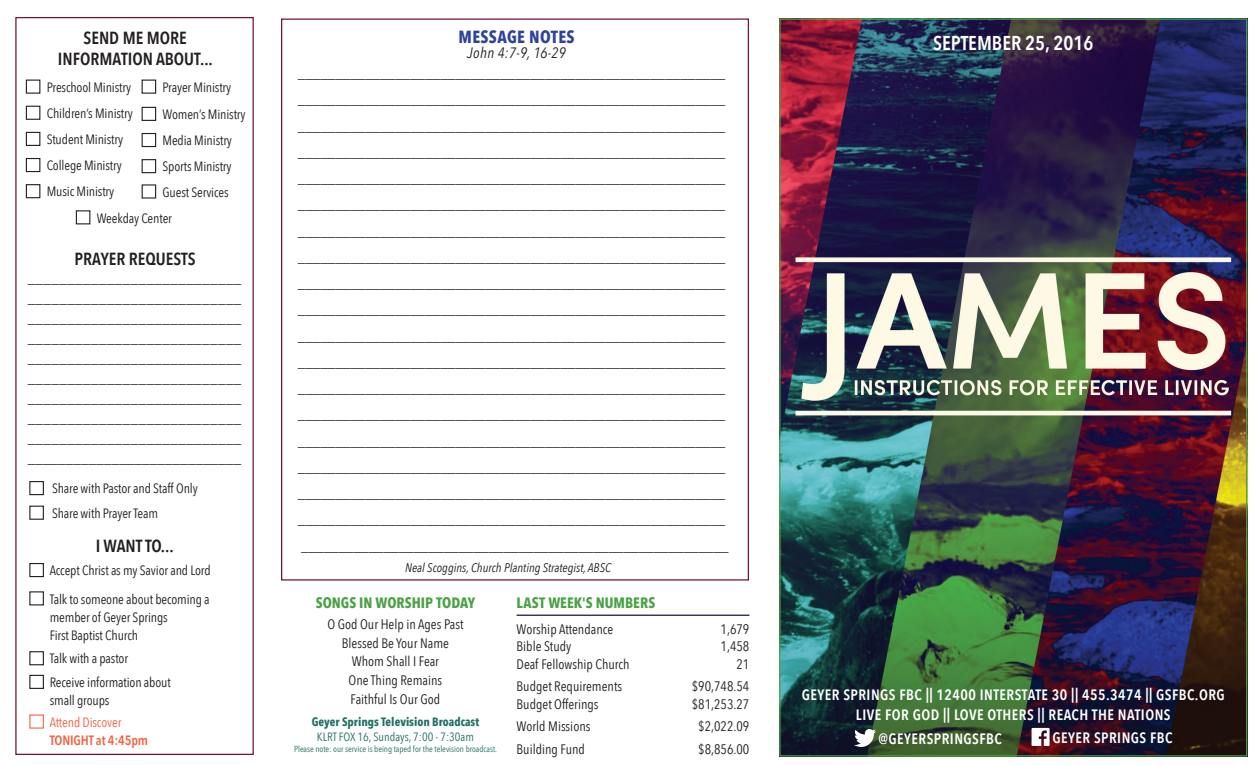
<style>
.page{position:relative;width:1260px;height:765px;background:#fff}
.page>*{position:absolute;margin:0;border:0;box-sizing:border-box;transform-origin:0 0}
.t1{font:600 20px "Avenir Next Condensed";color:#fff}
.t2{font:600 17.5px/21px "Avenir Next Condensed";color:#231f20;text-align:center}
.t3{font:700 17.5px "Avenir Next Condensed";letter-spacing:.02em;color:#2f439b}
.t4{font:300 condensed 15px/26.2px "Univers LT Std";color:#231f20;text-align:justify}
.t5{font:600 15px/20px "Avenir Next Condensed";letter-spacing:.03em;color:#fff;text-align:center}
.t6{font:700 15px "Avenir Next Condensed";color:#4aa246}
.t7{font:italic 15px "Avenir Next Condensed";letter-spacing:.02em;color:#231f20}
.t8{font:13.75px/18.8px "Avenir Next Condensed";color:#231f20;text-align:center}
.t9{font:13.5px/18px "Avenir Next Condensed";letter-spacing:-.01em;color:#231f20}
.t10{font:600 13.5px "Avenir Next Condensed";letter-spacing:-.01em;color:#f06543}
.t11{font:13.5px "Avenir Next Condensed";letter-spacing:-.01em;color:#f06543}
.t12{font:italic 12.5px "Avenir Next Condensed";color:#231f20}
.t13{font:700 12px "Avenir Next Condensed";color:#227163}
.t14{font:12px "Avenir Next Condensed";color:#227163}
.t15{font:8.75px "Avenir Next Condensed";color:#227163}
</style>
<div class="page">
<hr style="left:517px;top:615px;width:232px;height:1px;background:#1c0f46">
<div style="left:281px;top:18px;width:468px;height:563px;background:#fff;border:1px solid #731236"></div>
<div style="left:15px;top:17px;width:239px;height:738px;border:1px solid #731236"></div>
<div style="left:142px;top:107px;width:14px;height:14px;border:1px solid #231f20"></div>
<div style="left:26px;top:184px;width:14px;height:14px;border:1px solid #231f20"></div>
<div style="left:142px;top:80px;width:14px;height:14px;border:1px solid #231f20"></div>
<div style="left:142px;top:133px;width:14px;height:14px;border:1px solid #231f20"></div>
<div style="left:76px;top:210px;width:14px;height:14px;border:1px solid #231f20"></div>
<div style="left:26px;top:132px;width:14px;height:14px;border:1px solid #231f20"></div>
<div style="left:26px;top:158px;width:14px;height:14px;border:1px solid #231f20"></div>
<div style="left:26px;top:106px;width:14px;height:14px;border:1px solid #231f20"></div>
<div style="left:26px;top:80px;width:14px;height:14px;border:1px solid #231f20"></div>
<div style="left:142px;top:159px;width:14px;height:14px;border:1px solid #231f20"></div>
<div style="left:29px;top:481px;width:15px;height:14px;border:1px solid #231f20"></div>
<div style="left:29px;top:506px;width:15px;height:14px;border:1px solid #231f20"></div>
<div style="left:29px;top:563px;width:15px;height:14px;border:1px solid #231f20"></div>
<div style="left:29px;top:651px;width:15px;height:14px;border:1px solid #231f20"></div>
<div style="left:29px;top:591px;width:15px;height:14px;border:1px solid #231f20"></div>
<div style="left:29px;top:675px;width:15px;height:14px;border:1px solid #231f20"></div>
<img style="left:781px;top:20px;width:464px;height:734px">
<svg style="left:854px;top:729px;width:22px;height:18px"></svg>
<svg style="left:1032px;top:728px;width:18px;height:18px"></svg>
<div style="left:29px;top:714px;width:15px;height:15px;border:1px solid #ee6649"></div>
<p class="t2" style="left:58px;top:27px;width:156px">SEND ME MORE<br>INFORMATION ABOUT...</p>
<p class="t9" style="left:47px;top:77px;width:86px">Preschool Ministry</p>
<p class="t9" style="left:47px;top:104px;width:88px">Children’s Ministry</p>
<p class="t9" style="left:47px;top:126px;width:78px;line-height:26.1px">Student Ministry<br>College Ministry</p>
<p class="t9" style="left:163px;top:77px;width:70px">Prayer Ministry</p>
<p class="t9" style="left:163px;top:131px;width:71px">Media Ministry</p>
<p class="t9" style="left:163px;top:105px;width:85px">Women’s Ministry</p>
<p class="t9" style="left:163px;top:157px;width:71px">Sports Ministry</p>
<p class="t9" style="left:47px;top:182px;width:69px">Music Ministry</p>
<p class="t9" style="left:163px;top:182px;width:68px">Guest Services</p>
<p class="t9" style="left:97px;top:208px;width:77px">Weekday Center</p>
<p class="t2" style="left:75px;top:248px;width:123px">PRAYER REQUESTS</p>
<p class="t4" style="left:28px;top:268px;width:215px;line-height:20px">___________________________ ___________________________ ___________________________ ___________________________ ___________________________ ___________________________ ___________________________ ___________________________ ___________________________ ____________________________</p>
<p class="t9" style="left:52px;top:476px;width:147px;line-height:24.6px">Share with Pastor and Staff Only<br>Share with Prayer Team</p>
<p class="t2" style="left:96px;top:535px;width:79px">I WANT TO...</p>
<p class="t9" style="left:50px;top:561px;width:162px">Accept Christ as my Savior and Lord</p>
<p class="t9" style="left:50px;top:589px;width:162px">Talk to someone about becoming a member of Geyer Springs<br>First Baptist Church</p>
<p class="t9" style="left:50px;top:649px;width:80px">Talk with a pastor</p>
<p class="t9" style="left:50px;top:673px;width:123px">Receive information about small groups</p>
<p class="t11" style="left:50px;top:711px;width:73px">Attend Discover</p>
<p class="t10" style="left:50px;top:728px;width:100px">TONIGHT at 4:45pm</p>
<p class="t3" style="left:459px;top:26px;width:118px">MESSAGE NOTES</p>
<p class="t7" style="left:467px;top:43px;width:100px">John 4:7-9, 16-29</p>
<p class="t4" style="left:298px;top:60px;width:432px;text-align:left">_________________________________________________________ _________________________________________________________ _________________________________________________________ _________________________________________________________ _________________________________________________________ _________________________________________________________ _________________________________________________________ _________________________________________________________ _________________________________________________________ _________________________________________________________ _________________________________________________________ _________________________________________________________ _________________________________________________________ _________________________________________________________ _________________________________________________________ _________________________________________________________ _________________________________________________________ _________________________________________________________ _________________________________________________________</p>
<p class="t12" style="left:405px;top:560px;width:207px">Neal Scoggins, Church Planting Strategist, ABSC</p>
<p class="t6" style="left:316px;top:594px;width:161px">SONGS IN WORSHIP TODAY</p>
<p class="t8" style="left:327px;top:614px;width:138px">O God Our Help in Ages Past<br>Blessed Be Your Name<br>Whom Shall I Fear<br>One Thing Remains<br>Faithful Is Our God</p>
<p class="t13" style="left:312px;top:714px;width:169px">Geyer Springs Television Broadcast</p>
<p class="t14" style="left:317px;top:726px;width:159px">KLRT FOX 16, Sundays, 7:00 - 7:30am</p>
<p class="t15" style="left:294px;top:742px;width:205px">Please note: our service is being taped for the television broadcast.</p>
<p class="t6" style="left:517px;top:594px;width:140px">LAST WEEK'S NUMBERS</p>
<p class="t8" style="left:517px;top:619px;width:98px">Worship Attendance</p>
<p class="t8" style="left:721px;top:619px;width:30px">1,679</p>
<p class="t8" style="left:517px;top:636px;width:56px">Bible Study</p>
<p class="t8" style="left:721px;top:636px;width:30px">1,458</p>
<p class="t8" style="left:517px;top:654px;width:115px">Deaf Fellowship Church</p>
<p class="t8" style="left:737px;top:654px;width:14px">21</p>
<p class="t8" style="left:517px;top:676px;width:107px">Budget Requirements</p>
<p class="t8" style="left:692px;top:676px;width:59px">$90,748.54</p>
<p class="t8" style="left:517px;top:694px;width:84px">Budget Offerings</p>
<p class="t8" style="left:692px;top:694px;width:59px">$81,253.27</p>
<p class="t8" style="left:517px;top:716px;width:75px">World Missions</p>
<p class="t8" style="left:698px;top:716px;width:53px">$2,022.09</p>
<p class="t8" style="left:517px;top:739px;width:70px">Building Fund</p>
<p class="t8" style="left:698px;top:739px;width:53px">$8,856.00</p>
<h1 class="t1" style="left:933px;top:26px;width:162px">SEPTEMBER 25, 2016</h1>
<p class="t5" style="left:802px;top:685px;width:424px">GEYER SPRINGS FBC || 12400 INTERSTATE 30 || 455.3474 || GSFBC.ORG<br>LIVE FOR GOD || LOVE OTHERS || REACH THE NATIONS</p>
<p class="t5" style="left:879px;top:728px;width:125px">@GEYERSPRINGSFBC</p>
<p class="t5" style="left:1053px;top:727px;width:122px">GEYER SPRINGS FBC</p>
</div>
